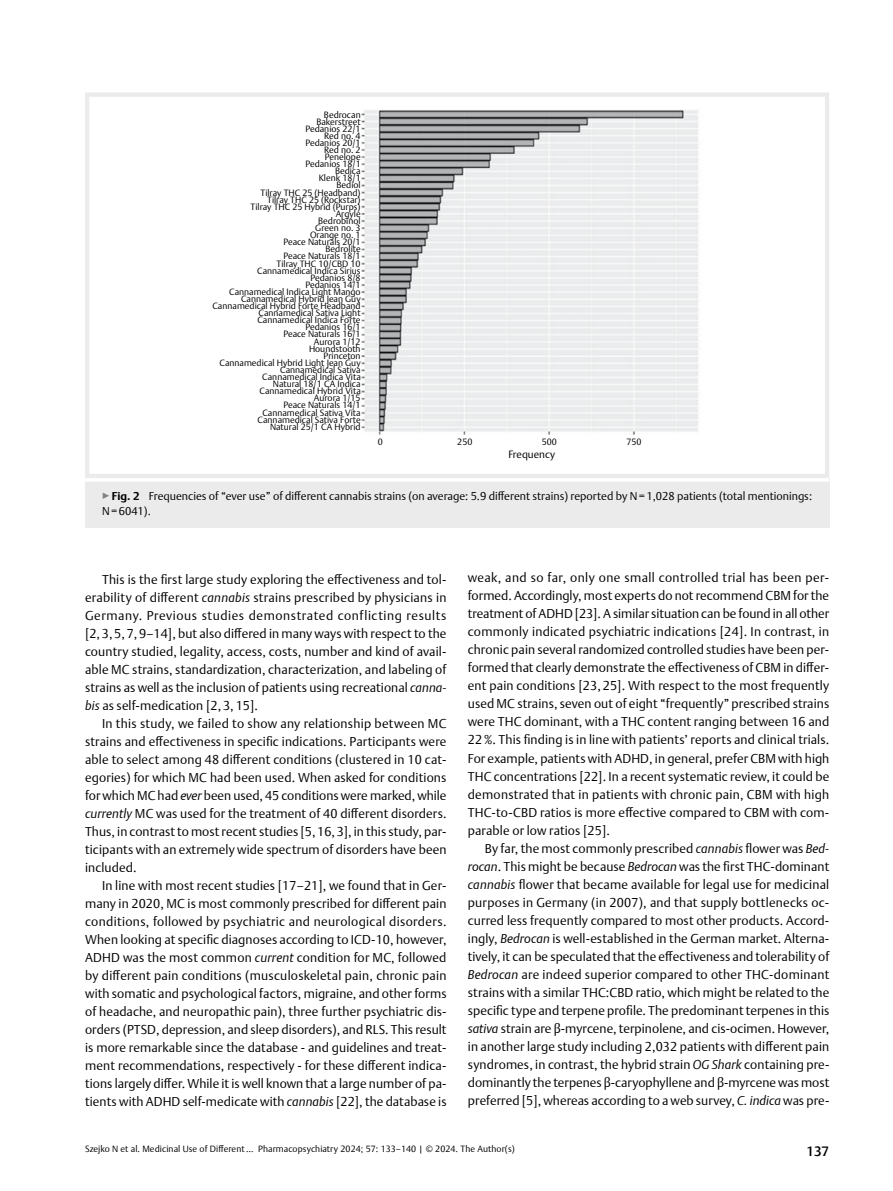
<style>
.page{position:relative;width:893px;height:1191px;background:#fff}
.page>*{position:absolute;margin:0;border:0;box-sizing:border-box;transform-origin:0 0}
.t1{font:500 13.5px "Thieme Argo 2011";color:#000}
.t2{font:300 12.75px/18px "Thieme Argo 2011";letter-spacing:.005em;color:#000;text-align:justify}
.t3{font:300 11.25px/15px "Thieme Argo 2011";color:#000}
.t4{font:300 10.5px "Thieme Argo 2011";color:#000}
.t5{font:300 9px/7.1px "Thieme Argo 2011";color:#000;text-align:right}
.s1{color:#808285}
.s2{font-weight:700}
.s3{font-style:italic}
</style>
<div class="page">
<div style="left:85px;top:478px;width:744px;height:49px;background:#ebebec"></div>
<hr style="left:85px;top:478px;width:744px;height:3px;background:#fff">
<svg style="left:85px;top:92px;width:744px;height:386px"></svg>
<p class="t5" style="left:324px;top:111px;width:38px">Bedrocan</p>
<p class="t5" style="left:316px;top:118px;width:46px">Bakerstreet</p>
<p class="t5" style="left:305px;top:125px;width:57px">Pedanios 22/1</p>
<p class="t5" style="left:324px;top:132px;width:38px">Red no. 4</p>
<p class="t5" style="left:305px;top:139px;width:57px">Pedanios 20/1</p>
<p class="t5" style="left:324px;top:146px;width:38px">Red no. 2</p>
<p class="t5" style="left:325px;top:153px;width:37px">Penelope</p>
<p class="t5" style="left:261px;top:160px;width:102px">Pedanios 18/1<br>Bedica<br>Klenk 18/1<br>Bediol<br>Tilray THC 25 (Headband)</p>
<p class="t5" style="left:251px;top:199px;width:112px;line-height:14.2px">Tilray THC 25 Hybrid (Purps)<br>Bedrobinol</p>
<p class="t5" style="left:283px;top:224px;width:79px">Green no. 3<br>Orange no. 1<br>Peace Naturals 20/1<br>Bedrolite</p>
<p class="t5" style="left:257px;top:267px;width:105px">Cannamedical Indica Sirius</p>
<p class="t5" style="left:267px;top:196px;width:95px">Tilray THC 25 (Rockstar)</p>
<p class="t5" style="left:336px;top:210px;width:26px">Argyle</p>
<p class="t5" style="left:277px;top:252px;width:86px">Peace Naturals 18/1<br>Tilray THC 10/CBD 10</p>
<p class="t5" style="left:305px;top:281px;width:57px">Pedanios 14/1</p>
<p class="t5" style="left:310px;top:274px;width:52px">Pedanios 8/8</p>
<p class="t5" style="left:257px;top:316px;width:105px">Cannamedical Indica Forte</p>
<p class="t5" style="left:229px;top:288px;width:133px">Cannamedical Indica Light Mango</p>
<p class="t5" style="left:241px;top:295px;width:121px">Cannamedical Hybrid Jean Guy</p>
<p class="t5" style="left:212px;top:302px;width:150px">Cannamedical Hybrid Forte Headband</p>
<p class="t5" style="left:259px;top:306px;width:104px;line-height:14.2px">Cannamedical Sativa Light<br>Pedanios 16/1</p>
<p class="t5" style="left:219px;top:330px;width:143px">Peace Naturals 16/1<br>Aurora 1/12<br>Houndstooth<br>Princeton<br>Cannamedical Hybrid Light Jean Guy<br>Cannamedical Sativa<br>Cannamedical Indica Vita<br>Natural 18/1 CA Indica<br>Cannamedical Hybrid Vita<br>Aurora 1/15<br>Peace Naturals 14/1<br>Cannamedical Sativa Vita<br>Cannamedical Sativa Forte<br>Natural 25/1 CA Hybrid</p>
<p class="t5" style="left:378px;top:437px;width:7px">0</p>
<p class="t5" style="left:457px;top:437px;width:17px">250</p>
<p class="t5" style="left:542px;top:437px;width:17px">500</p>
<p class="t4" style="left:508px;top:447px;width:48px">Frequency</p>
<p class="t5" style="left:626px;top:437px;width:17px">750</p>
<p class="t3" style="left:102px;top:488px;width:711px"><span class="s1">▶</span><span class="s2">Fig. 2</span> Frequencies of “ever use” of different cannabis strains (on average: 5.9 different strains) reported by N=1,028 patients (total mentionings:<br>N=6041).</p>
<p class="t2" style="left:85px;top:570px;width:363px;text-indent:17px">This is the first large study exploring the effectiveness and tol&shy;erability of different <span class="s3">cannabis</span> strains prescribed by physicians in Germany. Previous studies demonstrated conflicting results [2,3,5,7,9–14], but also differed in many ways with respect to the country studied, legality, access, costs, number and kind of avail&shy;able MC strains, standardization, characterization, and labeling of strains as well as the inclusion of patients using recreational <span class="s3">canna&shy;bis</span> as self-medication [2, 3, 15].</p>
<p class="t2" style="left:85px;top:714px;width:363px;text-indent:17px">In this study, we failed to show any relationship between MC strains and effectiveness in specific indications. Participants were able to select among 48 different conditions (clustered in 10 cat&shy;egories) for which MC had been used. When asked for conditions for which MC had <span class="s3">ever</span> been used, 45 conditions were marked, while <span class="s3">currently</span> MC was used for the treatment of 40 different disorders.<br>Thus, in contrast to most recent studies [5,16,3], in this study, par&shy;ticipants with an extremely wide spectrum of disorders have been included.</p>
<p class="t2" style="left:85px;top:876px;width:363px;text-indent:17px">In line with most recent studies [17–21], we found that in Ger&shy;many in 2020, MC is most commonly prescribed for different pain conditions, followed by psychiatric and neurological disorders.<br>When looking at specific diagnoses according to ICD-10, however, ADHD was the most common <span class="s3">current</span> condition for MC, followed by different pain conditions (musculoskeletal pain, chronic pain with somatic and psychological factors, migraine, and other forms of headache, and neuropathic pain), three further psychiatric dis&shy;orders (PTSD, depression, and sleep disorders), and RLS. This result is more remarkable since the database - and guidelines and treat&shy;ment recommendations, respectively - for these different indica&shy;tions largely differ. While it is well known that a large number of pa&shy;tients with ADHD self-medicate with <span class="s3">cannabis</span> [22], the database is</p>
<p class="t2" style="left:468px;top:568px;width:363px">weak, and so far, only one small controlled trial has been per&shy;formed. Accordingly, most experts do not recommend CBM for the treatment of ADHD [23]. A similar situation can be found in all other commonly indicated psychiatric indications [24]. In contrast, in chronic pain several randomized controlled studies have been per&shy;formed that clearly demonstrate the effectiveness of CBM in differ&shy;ent pain conditions [23, 25]. With respect to the most frequently used MC strains, seven out of eight “frequently” prescribed strains were THC dominant, with a THC content ranging between 16 and 22%. This finding is in line with patients’ reports and clinical trials.<br>For example, patients with ADHD, in general, prefer CBM with high THC concentrations [22]. In a recent systematic review, it could be demonstrated that in patients with chronic pain, CBM with high THC-to-CBD ratios is more effective compared to CBM with com&shy;parable or low ratios [25].</p>
<p class="t2" style="left:468px;top:838px;width:363px;text-indent:17px">By far, the most commonly prescribed <span class="s3">cannabis</span> flower was <span class="s3">Bed&shy;rocan</span>. This might be because <span class="s3">Bedrocan</span> was the first THC-dominant <span class="s3">cannabis</span> flower that became available for legal use for medicinal purposes in Germany (in 2007), and that supply bottlenecks oc&shy;curred less frequently compared to most other products. Accord&shy;ingly, <span class="s3">Bedrocan</span> is well-established in the German market. Alterna&shy;tively, it can be speculated that the effectiveness and tolerability of <span class="s3">Bedrocan</span> are indeed superior compared to other THC-dominant strains with a similar THC:CBD ratio, which might be related to the specific type and terpene profile. The predominant terpenes in this <span class="s3">sativa</span> strain are β-myrcene, terpinolene, and cis-ocimen. However, in another large study including 2,032 patients with different pain syndromes, in contrast, the hybrid strain <span class="s3">OG Shark</span> containing pre&shy;dominantly the terpenes β-caryophyllene and β-myrcene was most preferred [5], whereas according to a web survey, <span class="s3">C. indica</span> was pre-</p>
<p class="t5" style="left:85px;top:1145px;width:431px">Szejko N et al. Medicinal Use of Different … Pharmacopsychiatry 2024; 57: 133–140 | © 2024. The Author(s)</p>
<p class="t1" style="left:806px;top:1142px;width:24px">137</p>
</div>
